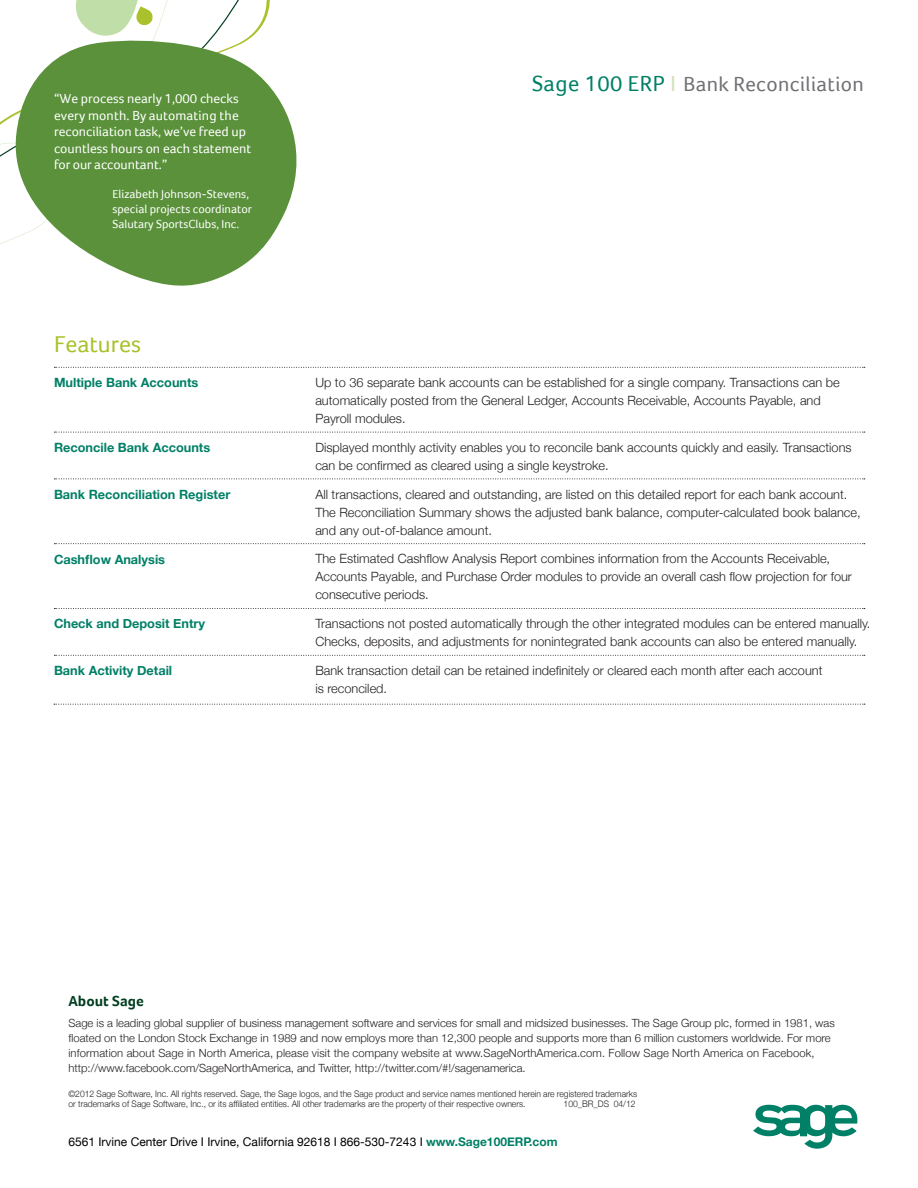
<style>
.page{position:relative;width:918px;height:1188px;background:#fff}
.page>*{position:absolute;margin:0;border:0;box-sizing:border-box;transform-origin:0 0}
.t1{font:24px "Foco";color:#aac12c}
.t2{font:21px "Foco";letter-spacing:.02em;color:#717074}
.Bottom_Header{font:700 15px "Foco";color:#003e20}
.Body_Copy{font:13.5px/16.5px "Foco";color:#fff}
.B____Body{font:300 12.75px/18px "Helvetica Neue";color:#231f20}
.B____Feature_Headers{font:700 12.75px "Helvetica Neue";color:#008066}
.t3{font:12px "Helvetica Neue";color:#000}
.Product_Name{font:12px/15px "Foco";color:#fff}
.Body{font:300 11.25px/15px "Helvetica Neue";color:#231f20}
.t4{font:300 9px/10.5px "Helvetica Neue";color:#231f20;scale:.95 1}
.s1{font-size:22.5px;color:#008066}
.s2{font-size:22.5px;color:#cfe1b5}
.s3{font-weight:700;color:#008066}
</style>
<div class="page">
<svg style="left:54px;top:367px;width:811px;height:1px"></svg>
<svg style="left:54px;top:432px;width:811px;height:1px"></svg>
<svg style="left:54px;top:479px;width:811px;height:1px"></svg>
<svg style="left:54px;top:543px;width:811px;height:1px"></svg>
<svg style="left:54px;top:608px;width:811px;height:1px"></svg>
<svg style="left:54px;top:655px;width:811px;height:1px"></svg>
<svg style="left:753px;top:1105px;width:104px;height:44px"></svg>
<svg style="left:54px;top:704px;width:811px;height:1px"></svg>
<svg style="left:0;top:0;width:270px;height:244px"></svg>
<svg style="left:12px;top:36px;width:285px;height:250px;fill:#5a913a"></svg>
<p class="Body_Copy" style="left:54px;top:90px;width:199px">“We process nearly 1,000 checks every month. By automating the reconciliation task, we’ve freed up countless hours on each statement for our accountant.”</p>
<p class="Product_Name" style="left:112px;top:186px;width:141px">Elizabeth Johnson-Stevens, special projects coordinator<br>Salutary SportsClubs, Inc.</p>
<p class="t1" style="left:54px;top:330px;width:89px">Features</p>
<p class="B____Feature_Headers" style="left:54px;top:375px;width:146px">Multiple Bank Accounts</p>
<p class="B____Feature_Headers" style="left:54px;top:440px;width:158px">Reconcile Bank Accounts</p>
<p class="B____Feature_Headers" style="left:54px;top:486px;width:178px">Bank Reconciliation Register</p>
<p class="B____Feature_Headers" style="left:54px;top:551px;width:113px">Cashflow Analysis</p>
<p class="B____Feature_Headers" style="left:54px;top:616px;width:153px">Check and Deposit Entry</p>
<p class="B____Feature_Headers" style="left:54px;top:663px;width:120px">Bank Activity Detail</p>
<p class="t2" style="left:532px;top:72px;width:333px"><span class="s1">Sage 100 ERP</span> <span class="s2">I</span> Bank Reconciliation</p>
<p class="B____Body" style="left:315px;top:373px;width:526px">Up to 36 separate bank accounts can be established for a single company. Transactions can be automatically posted from the General Ledger, Accounts Receivable, Accounts Payable, and<br>Payroll modules.</p>
<p class="B____Body" style="left:315px;top:438px;width:538px">Displayed monthly activity enables you to reconcile bank accounts quickly and easily. Transactions can be confirmed as cleared using a single keystroke.</p>
<p class="B____Body" style="left:315px;top:485px;width:547px">All transactions, cleared and outstanding, are listed on this detailed report for each bank account.<br>The Reconciliation Summary shows the adjusted bank balance, computer-calculated book balance, and any out-of-balance amount.</p>
<p class="B____Body" style="left:315px;top:550px;width:538px">The Estimated Cashflow Analysis Report combines information from the Accounts Receivable,<br>Accounts Payable, and Purchase Order modules to provide an overall cash flow projection for four consecutive periods.</p>
<p class="B____Body" style="left:315px;top:614px;width:557px">Transactions not posted automatically through the other integrated modules can be entered manually.<br>Checks, deposits, and adjustments for nonintegrated bank accounts can also be entered manually.</p>
<p class="B____Body" style="left:315px;top:661px;width:509px">Bank transaction detail can be retained indefinitely or cleared each month after each account is reconciled.</p>
<p class="Bottom_Header" style="left:68px;top:992px;width:77px">About Sage</p>
<p class="Body" style="left:68px;top:1016px;width:768px">Sage is a leading global supplier of business management software and services for small and midsized businesses. The Sage Group plc, formed in 1981, was floated on the London Stock Exchange in 1989 and now employs more than 12,300 people and supports more than 6 million customers worldwide. For more information about Sage in North America, please visit the company website at www.SageNorthAmerica.com. Follow Sage North America on Facebook, http://www.facebook.com/SageNorthAmerica, and Twitter, http://twitter.com/#!/sagenamerica.</p>
<p class="t4" style="left:68px;top:1088px;width:600px">©2012 Sage Software, Inc. All rights reserved. Sage, the Sage logos, and the Sage product and service names mentioned herein are registered trademarks or trademarks of Sage Software, Inc., or its affiliated entities. All other trademarks are the property of their respective owners.</p>
<p class="t4" style="left:564px;top:1099px;width:77px">100_BR_DS 04/12</p>
<p class="t3" style="left:68px;top:1134px;width:491px">6561 Irvine Center Drive I Irvine, California 92618 I 866-530-7243 I <span class="s3">www.Sage100ERP.com</span></p>
</div>
